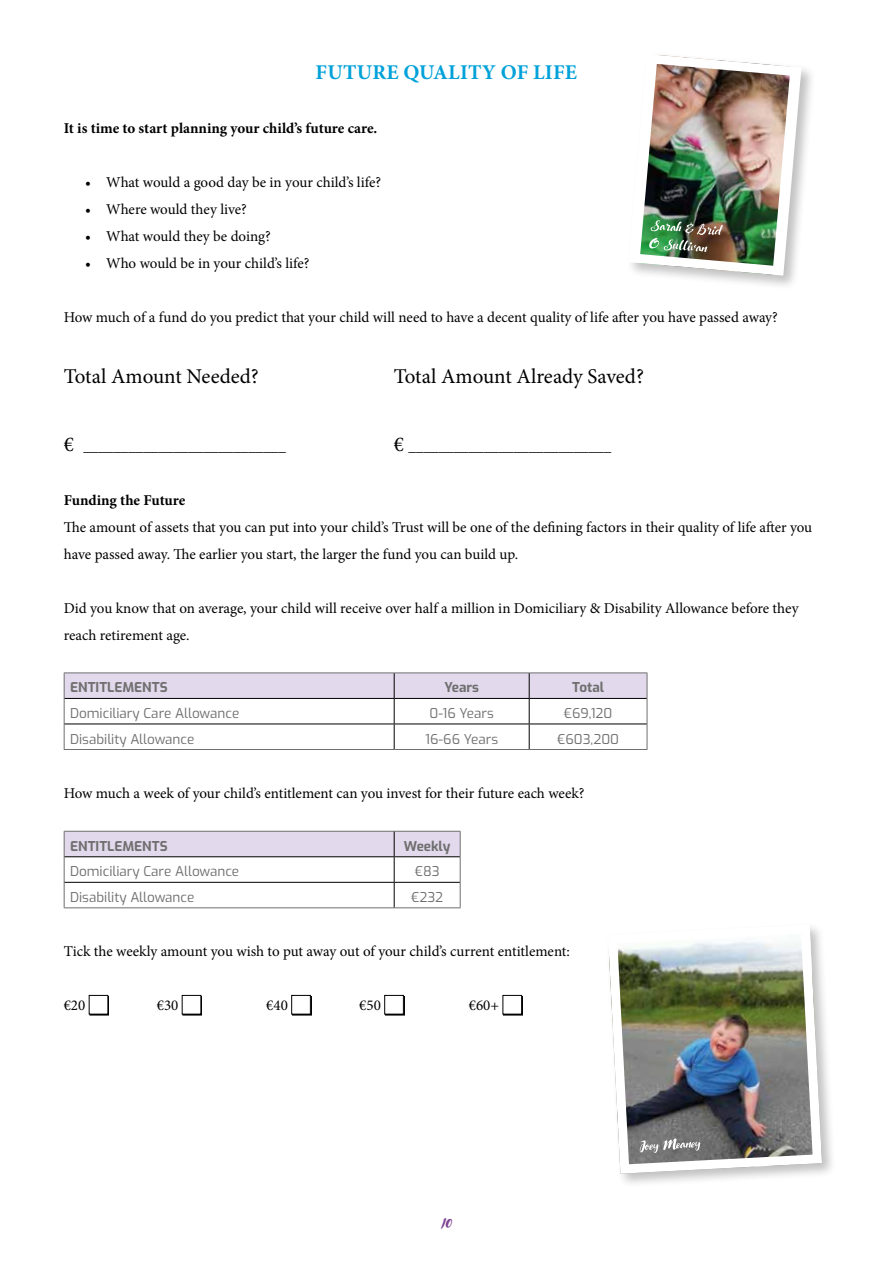
<style>
.page{position:relative;width:893px;height:1263px;background:#fff}
.page>*{position:absolute;margin:0;border:0;box-sizing:border-box;transform-origin:0 0}
.t1{font:21px "Minion Pro";letter-spacing:-.005em;color:#000}
.t2{font:700 21px "Minion Pro";letter-spacing:.01em;color:#00a1d9}
.t3{font:15px/27px "Minion Pro";letter-spacing:-.005em;color:#000}
.t4{font:700 15px "Minion Pro";letter-spacing:-.02em;color:#000}
.t5{font:15px "Rabusto";color:#7d4292}
.t6{font:13.5px "Exo";color:#706f6f}
.t7{font:700 13.5px "Exo";color:#706f6f}
.s1{font-weight:400;font-size:21px}
</style>
<div class="page">
<hr style="left:64px;top:672px;width:330px;height:1px;background:#706f6f">
<hr style="left:394px;top:672px;width:135px;height:1px;background:#706f6f">
<hr style="left:529px;top:672px;width:118px;height:1px;background:#706f6f">
<hr style="left:64px;top:749px;width:330px;height:1px;background:#706f6f">
<hr style="left:394px;top:749px;width:135px;height:1px;background:#706f6f">
<hr style="left:529px;top:749px;width:118px;height:1px;background:#706f6f">
<svg style="left:64px;top:673px;width:584px;height:76px"></svg>
<hr style="left:64px;top:907px;width:330px;height:1px;background:#706f6f">
<hr style="left:394px;top:907px;width:67px;height:1px;background:#706f6f">
<svg style="left:64px;top:831px;width:397px;height:76px"></svg>
<div style="left:90px;top:996px;width:19px;height:19px;background:#000"></div>
<div style="left:89px;top:995px;width:19px;height:19px;background:#fff"></div>
<div style="left:89px;top:995px;width:19px;height:19px;border:1px solid #000"></div>
<div style="left:183px;top:996px;width:19px;height:19px;background:#000"></div>
<div style="left:182px;top:995px;width:19px;height:19px;background:#fff"></div>
<div style="left:182px;top:995px;width:19px;height:19px;border:1px solid #000"></div>
<div style="left:292px;top:996px;width:20px;height:19px;background:#000"></div>
<div style="left:292px;top:995px;width:18px;height:19px;background:#fff"></div>
<div style="left:291px;top:995px;width:20px;height:19px;border:1px solid #000"></div>
<div style="left:385px;top:996px;width:20px;height:19px;background:#000"></div>
<div style="left:385px;top:995px;width:18px;height:19px;background:#fff"></div>
<div style="left:384px;top:995px;width:20px;height:19px;border:1px solid #000"></div>
<div style="left:503px;top:996px;width:20px;height:19px;background:#000"></div>
<div style="left:503px;top:995px;width:19px;height:19px;background:#fff"></div>
<div style="left:502px;top:995px;width:20px;height:19px;border:1px solid #000"></div>
<div style="left:626px;top:52px;width:190px;height:238px;background:#000;opacity:.25"></div>
<div style="left:605px;top:921px;width:232px;height:267px;background:#000;opacity:.25"></div>
<img style="left:605px;top:921px;width:222px;height:257px">
<img style="left:626px;top:52px;width:180px;height:228px">
<svg style="left:639px;top:1138px;width:63px;height:15px"></svg>
<h1 class="t2" style="left:315px;top:58px;width:263px">FUTURE QUALITY OF LIFE</h1>
<p class="t4" style="left:64px;top:118px;width:315px">It is time to start planning your child’s future care.</p>
<p class="t3" style="left:85px;top:169px;width:298px">• What would a good day be in your child’s life?</p>
<p class="t3" style="left:85px;top:196px;width:163px">• Where would they live?</p>
<p class="t3" style="left:85px;top:223px;width:187px">• What would they be doing?</p>
<p class="t3" style="left:85px;top:250px;width:226px">• Who would be in your child’s life?</p>
<p class="t3" style="left:64px;top:304px;width:716px">How much of a fund do you predict that your child will need to have a decent quality of life after you have passed away?</p>
<h1 class="t1" style="left:64px;top:362px;width:197px">Total Amount Needed?</h1>
<h1 class="t1" style="left:394px;top:362px;width:252px">Total Amount Already Saved?</h1>
<p class="t4" style="left:64px;top:435px;width:224px"><span class="s1">€</span> ___________________________</p>
<p class="t4" style="left:394px;top:435px;width:219px"><span class="s1">€</span> ___________________________</p>
<p class="t4" style="left:64px;top:489px;width:123px">Funding the Future</p>
<p class="t3" style="left:64px;top:513px;width:750px">The amount of assets that you can put into your child’s Trust will be one of the defining factors in their quality of life after you have passed away. The earlier you start, the larger the fund you can build up.</p>
<p class="t3" style="left:64px;top:594px;width:736px">Did you know that on average, your child will receive over half a million in Domiciliary &amp; Disability Allowance before they reach retirement age.</p>
<p class="t7" style="left:70px;top:677px;width:99px">ENTITLEMENTS</p>
<p class="t7" style="left:444px;top:677px;width:36px">Years</p>
<p class="t7" style="left:572px;top:677px;width:33px">Total</p>
<p class="t6" style="left:70px;top:703px;width:171px">Domiciliary Care Allowance</p>
<p class="t6" style="left:429px;top:703px;width:66px">0-16 Years</p>
<p class="t6" style="left:564px;top:703px;width:50px">€69,120</p>
<p class="t6" style="left:70px;top:729px;width:126px">Disability Allowance</p>
<p class="t6" style="left:425px;top:729px;width:74px">16-66 Years</p>
<p class="t6" style="left:557px;top:729px;width:63px">€603,200</p>
<p class="t3" style="left:64px;top:780px;width:522px">How much a week of your child’s entitlement can you invest for their future each week?</p>
<p class="t7" style="left:70px;top:836px;width:99px">ENTITLEMENTS</p>
<p class="t7" style="left:404px;top:836px;width:48px">Weekly</p>
<p class="t6" style="left:70px;top:861px;width:171px">Domiciliary Care Allowance</p>
<p class="t6" style="left:415px;top:861px;width:26px">€83</p>
<p class="t6" style="left:70px;top:887px;width:126px">Disability Allowance</p>
<p class="t6" style="left:411px;top:887px;width:34px">€232</p>
<p class="t3" style="left:64px;top:938px;width:508px">Tick the weekly amount you wish to put away out of your child’s current entitlement:</p>
<p class="t3" style="left:64px;top:992px;width:23px">€20</p>
<p class="t3" style="left:157px;top:992px;width:23px">€30</p>
<p class="t3" style="left:266px;top:992px;width:23px">€40</p>
<p class="t3" style="left:359px;top:992px;width:23px">€50</p>
<p class="t3" style="left:469px;top:992px;width:32px">€60+</p>
<p class="t5" style="left:441px;top:1215px;width:13px">10</p>
</div>
